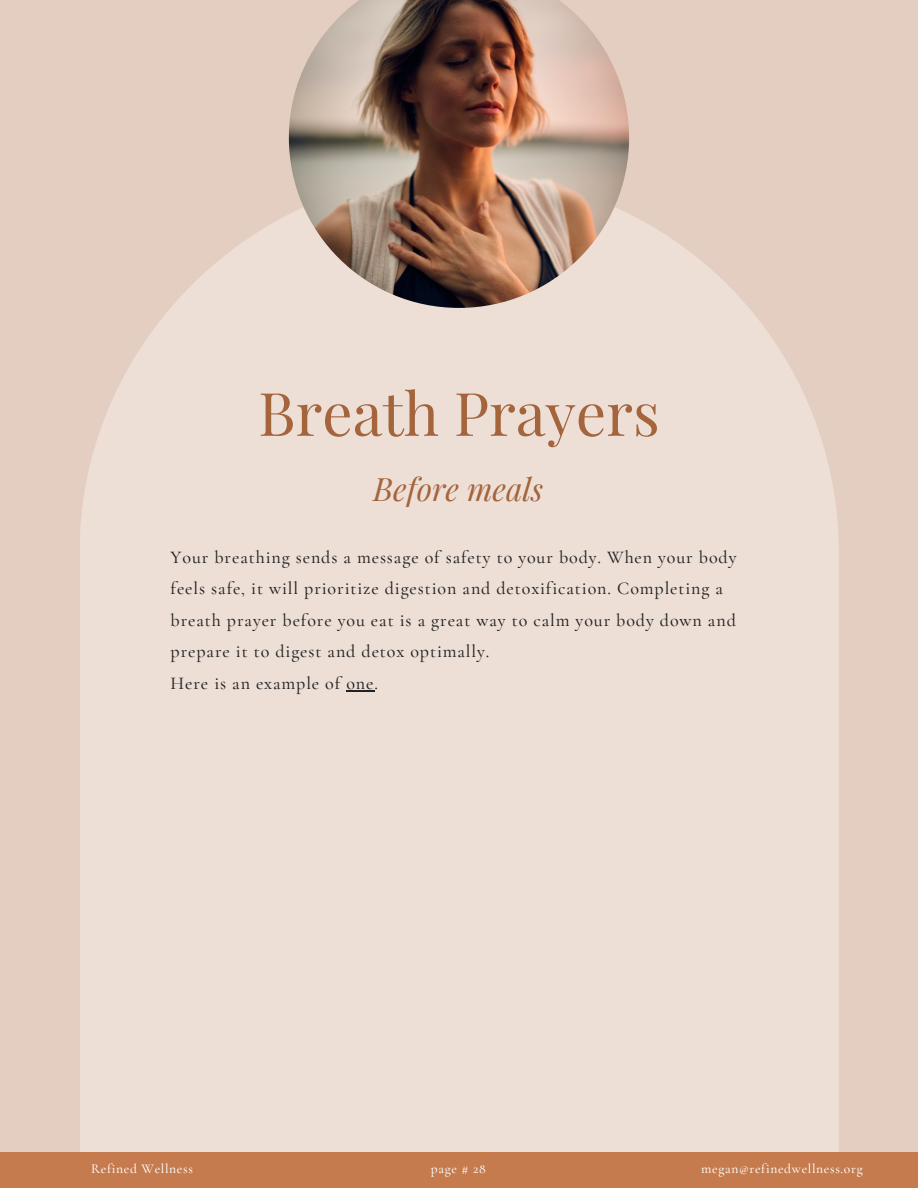
<style>
.page{position:relative;width:918px;height:1188px;background:#e4cec1}
.page>*{position:absolute;margin:0;border:0;box-sizing:border-box;transform-origin:0 0}
.t1{font:60px "Playfair Display";color:#a4643c}
.t2{font:italic 31.5px "Playfair Display";color:#a4643c}
.t3{font:500 18px/31.5px "Cormorant Garamond";letter-spacing:.05em;color:#222}
.t4{font:500 13.5px "Cormorant Garamond";letter-spacing:.05em;color:#fff}
</style>
<div class="page">
<div style="left:81px;top:214px;width:758px;height:939px;background:#edded6"></div>
<svg style="left:346px;top:690px;width:28px;height:1px"></svg>
<img style="left:289px;top:0;width:340px;height:308px">
<div style="left:0;top:1153px;width:918px;height:35px;background:#c57b4d"></div>
<h1 class="t1" style="left:258px;top:371px;width:403px">Breath Prayers</h1>
<h2 class="t2" style="left:373px;top:467px;width:172px">Before meals</h2>
<p class="t3" style="left:171px;top:541px;width:567px">Your breathing sends a message of safety to your body. When your body feels safe, it will prioritize digestion and detoxification. Completing a breath prayer before you eat is a great way to calm your body down and prepare it to digest and detox optimally.<br>Here is an example of one.</p>
<p class="t4" style="left:91px;top:1160px;width:103px">Refined Wellness</p>
<p class="t4" style="left:431px;top:1160px;width:56px">page # 28</p>
<p class="t4" style="left:701px;top:1160px;width:163px">megan@refinedwellness.org</p>
</div>
